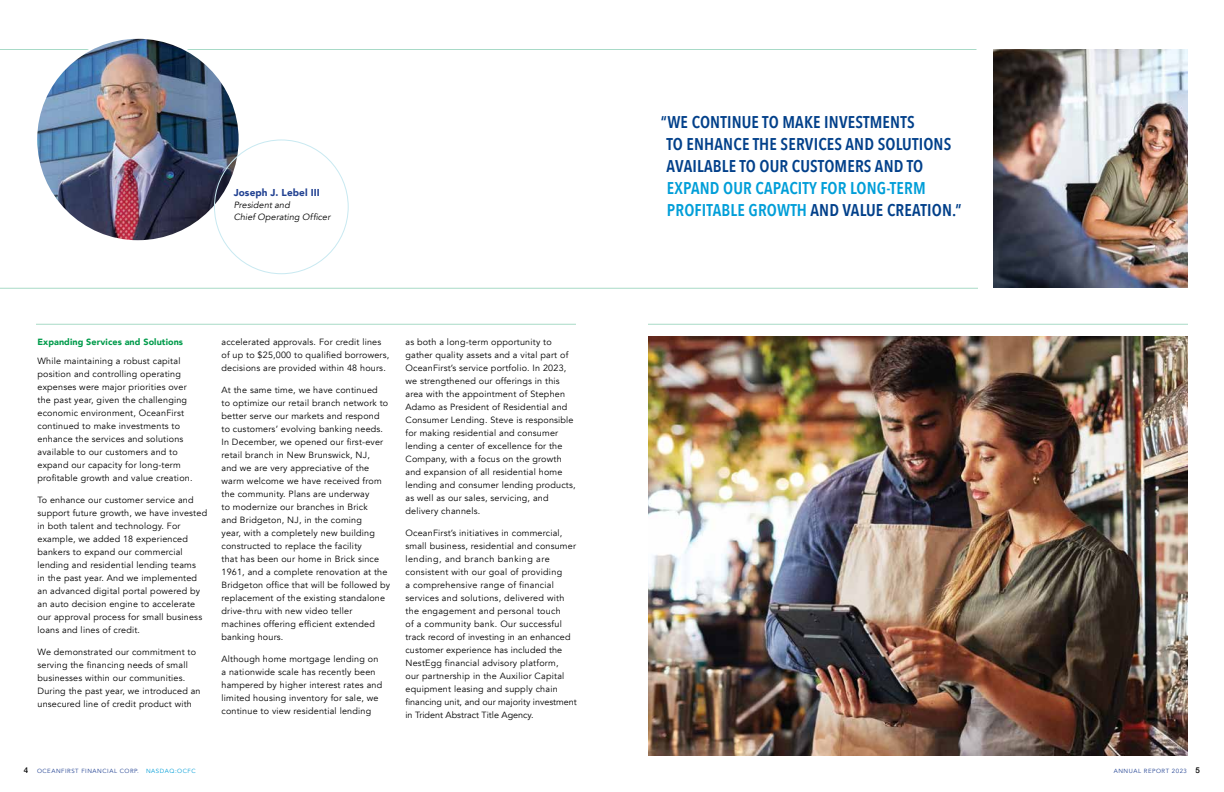
<style>
.page{position:relative;width:1224px;height:792px;background:#fff}
.page>*{position:absolute;margin:0;border:0;box-sizing:border-box;transform-origin:0 0}
.t1{font:600 17px/22px "Avenir Next Condensed";letter-spacing:.01em;color:#02408a}
.t2{font:600 17px/22px "Avenir Next Condensed";letter-spacing:.01em;color:#009ed8}
.t3{font:900 10px "Avenir";letter-spacing:.01em;color:#224292}
.t4{font:9px/13px "Avenir";letter-spacing:.02em;color:#000}
.t5{font:italic 9px/12px "Avenir";letter-spacing:.01em;color:#000}
.t6{font:900 9px "Avenir";letter-spacing:.01em;color:#009b4b}
.t7{font:6px "Avenir";letter-spacing:.09em;color:#224292}
.s1{color:#02408a}
.s2{font-family:"Helvetica Neue";font-weight:500;font-size:8px;color:#000}
.s3{color:#009ed8}
</style>
<div class="page">
<img style="left:993px;top:50px;width:195px;height:238px">
<hr style="left:0;top:49px;width:976px;height:1px;background:#a8dac7">
<img style="left:648px;top:336px;width:540px;height:420px">
<img style="left:36px;top:38px;width:204px;height:203px;border-radius:102px">
<hr style="left:0;top:288px;width:978px;height:1px;background:#a8dac7">
<hr style="left:648px;top:324px;width:540px;height:1px;background:#a8dac7">
<hr style="left:36px;top:324px;width:540px;height:1px;background:#a8dac7">
<p class="t3" style="left:234px;top:184px;width:88px">Joseph J. Lebel III</p>
<p class="t5" style="left:234px;top:199px;width:98px">President and<br>Chief Operating Officer</p>
<p class="t6" style="left:38px;top:334px;width:147px">Expanding Services and Solutions</p>
<p class="t4" style="left:38px;top:355px;width:157px">While maintaining a robust capital position and controlling operating expenses were major priorities over the past year, given the challenging economic environment, OceanFirst continued to make investments to enhance the services and solutions available to our customers and to expand our capacity for long-term profitable growth and value creation.</p>
<p class="t4" style="left:38px;top:494px;width:171px">To enhance our customer service and support future growth, we have invested in both talent and technology. For example, we added 18 experienced bankers to expand our commercial lending and residential lending teams<br>in the past year. And we implemented an advanced digital portal powered by an auto decision engine to accelerate our approval process for small business loans and lines of credit.</p>
<p class="t4" style="left:38px;top:645px;width:165px">We demonstrated our commitment to serving the financing needs of small businesses within our communities.<br>During the past year, we introduced an unsecured line of credit product with</p>
<p class="t4" style="left:221px;top:335px;width:169px">accelerated approvals. For credit lines of up to $25,000 to qualified borrowers, decisions are provided within 48 hours.</p>
<p class="t4" style="left:221px;top:383px;width:170px">At the same time, we have continued<br>to optimize our retail branch network to better serve our markets and respond to customers’ evolving banking needs.<br>In December, we opened our first-ever retail branch in New Brunswick, NJ,<br>and we are very appreciative of the warm welcome we have received from the community. Plans are underway<br>to modernize our branches in Brick<br>and Bridgeton, NJ, in the coming<br>year, with a completely new building constructed to replace the facility<br>that has been our home in Brick since 1961, and a complete renovation at the Bridgeton office that will be followed by replacement of the existing standalone drive-thru with new video teller machines offering efficient extended banking hours.</p>
<p class="t4" style="left:221px;top:652px;width:162px">Although home mortgage lending on a nationwide scale has recently been hampered by higher interest rates and limited housing inventory for sale, we continue to view residential lending</p>
<p class="t4" style="left:405px;top:335px;width:172px">as both a long-term opportunity to gather quality assets and a vital part of OceanFirst’s service portfolio. In 2023, we strengthened our offerings in this area with the appointment of Stephen Adamo as President of Residential and Consumer Lending. Steve is responsible for making residential and consumer lending a center of excellence for the Company, with a focus on the growth and expansion of all residential home lending and consumer lending products, as well as our sales, servicing, and delivery channels.</p>
<p class="t4" style="left:405px;top:526px;width:173px">OceanFirst’s initiatives in commercial, small business, residential and consumer lending, and branch banking are consistent with our goal of providing<br>a comprehensive range of financial services and solutions, delivered with the engagement and personal touch<br>of a community bank. Our successful track record of investing in an enhanced customer experience has included the NestEgg financial advisory platform,<br>our partnership in the Auxilior Capital equipment leasing and supply chain financing unit, and our majority investment in Trident Abstract Title Agency.</p>
<h1 class="t1" style="left:666px;top:111px;width:286px;text-indent:-6px">“WE CONTINUE TO MAKE INVESTMENTS<br>TO ENHANCE THE SERVICES AND SOLUTIONS<br>AVAILABLE TO OUR CUSTOMERS AND TO</h1>
<h1 class="t2" style="left:667px;top:177px;width:296px">EXPAND OUR CAPACITY FOR LONG-TERM<br>PROFITABLE GROWTH <span class="s1">AND VALUE CREATION.”</span></h1>
<p class="t7" style="left:24px;top:767px;width:173px"><span class="s2">4</span> OCEANFIRST FINANCIAL CORP. <span class="s3">NASDAQ:OCFC</span></p>
<p class="t7" style="left:1114px;top:767px;width:88px">ANNUAL REPORT 2023 <span class="s2">5</span></p>
</div>
